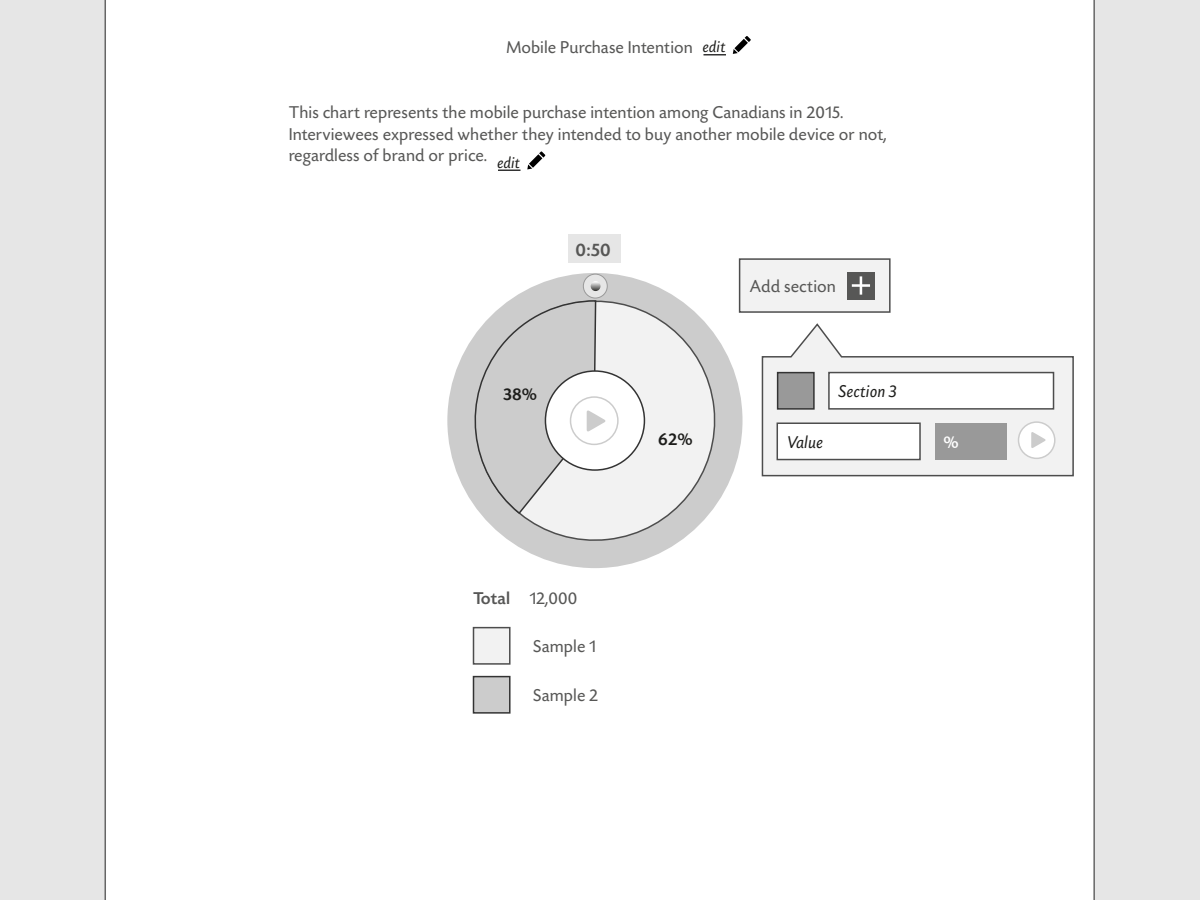
<style>
.page{position:relative;width:1200px;height:900px;background:#e6e6e6}
.page>*{position:absolute;margin:0;border:0;box-sizing:border-box;transform-origin:0 0}
.t1{font:500 19.2px "Today SHOP";color:#575756}
.t2{font:18px/21.6px "Today SHOP";letter-spacing:.04em;color:#575756}
.t3{font:italic 18px "Today SHOP";letter-spacing:.04em;color:#1d1d1b}
.t4{font:500 18px "Today SHOP";color:#1d1d1b}
.t5{font:500 18px "Today SHOP";color:#fff}
.t6{font:italic 16.65px "Today SHOP";letter-spacing:.04em;color:#1d1d1b}
.s1{font-weight:500}
</style>
<div class="page">
<div style="left:105px;top:0;width:990px;height:900px;background:#fff"></div>
<div style="left:473px;top:627px;width:38px;height:38px;background:#f2f2f2;border:2px solid #4d4d4d"></div>
<div style="left:473px;top:676px;width:38px;height:38px;background:#ccc;border:2px solid #333"></div>
<div style="left:568px;top:234px;width:52px;height:29px;background:#e6e6e6"></div>
<div style="left:447px;top:273px;width:296px;height:295px;background:#ccc;border-radius:50%"></div>
<svg style="left:470px;top:295px;width:251px;height:252px"></svg>
<div style="left:583px;top:274px;width:24px;height:24px;background:#e6e6e6;border-radius:50%"></div>
<div style="left:583px;top:274px;width:25px;height:24px;border:1px solid #999;border-radius:50%"></div>
<svg style="left:591px;top:281px;width:10px;height:10px"></svg>
<div style="left:545px;top:371px;width:99px;height:99px;background:#fff;border-radius:50%"></div>
<svg style="left:460px;top:299px;width:146px;height:216px"></svg>
<div style="left:739px;top:258px;width:152px;height:55px;background:#f2f2f2;border:2px solid #4d4d4d"></div>
<div style="left:847px;top:272px;width:28px;height:27px;background:#575756"></div>
<svg style="left:852px;top:276px;width:18px;height:19px"></svg>
<svg style="left:734px;top:39px;width:14px;height:13px"></svg>
<svg style="left:745px;top:36px;width:6px;height:6px"></svg>
<svg style="left:733px;top:49px;width:5px;height:5px"></svg>
<hr style="left:704px;top:54px;width:22px;height:2px;background:#333">
<svg style="left:529px;top:154px;width:13px;height:14px"></svg>
<svg style="left:539px;top:151px;width:6px;height:7px"></svg>
<svg style="left:527px;top:165px;width:5px;height:4px"></svg>
<svg style="left:498px;top:170px;width:22px;height:1px"></svg>
<svg style="left:761px;top:322px;width:314px;height:155px"></svg>
<div style="left:777px;top:372px;width:38px;height:38px;background:#999;border:2px solid #333"></div>
<div style="left:777px;top:422px;width:144px;height:38px;background:#fff;border:2px solid #4d4d4d"></div>
<div style="left:828px;top:372px;width:226px;height:38px;background:#fff;border:2px solid #4d4d4d"></div>
<div style="left:935px;top:424px;width:72px;height:36px;background:#999"></div>
<div style="left:1019px;top:422px;width:36px;height:36px;background:#fff;border-radius:50%"></div>
<div style="left:1018px;top:421px;width:38px;height:38px;border:2px solid #ccc;border-radius:50%"></div>
<svg style="left:1031px;top:432px;width:15px;height:16px"></svg>
<p class="t2" style="left:507px;top:37px;width:187px">Mobile Purchase Intention</p>
<p class="t6" style="left:703px;top:38px;width:24px">edit</p>
<p class="t2" style="left:289px;top:102px;width:599px">This chart represents the mobile purchase intention among Canadians in 2015.<br>Interviewees expressed whether they intended to buy another mobile device or not, regardless of brand or price.</p>
<p class="t6" style="left:497px;top:154px;width:24px">edit</p>
<p class="t1" style="left:576px;top:240px;width:36px">0:50</p>
<p class="t4" style="left:503px;top:385px;width:35px">38%</p>
<p class="t4" style="left:659px;top:430px;width:35px">62%</p>
<p class="t2" style="left:750px;top:276px;width:87px">Add section</p>
<p class="t3" style="left:787px;top:433px;width:37px">Value</p>
<p class="t3" style="left:839px;top:382px;width:59px">Section 3</p>
<p class="t5" style="left:944px;top:433px;width:16px">%</p>
<p class="t2" style="left:473px;top:588px;width:105px"><span class="s1">Total</span> 12,000</p>
<p class="t2" style="left:534px;top:636px;width:64px">Sample 1</p>
<p class="t2" style="left:534px;top:685px;width:66px">Sample 2</p>
</div>
